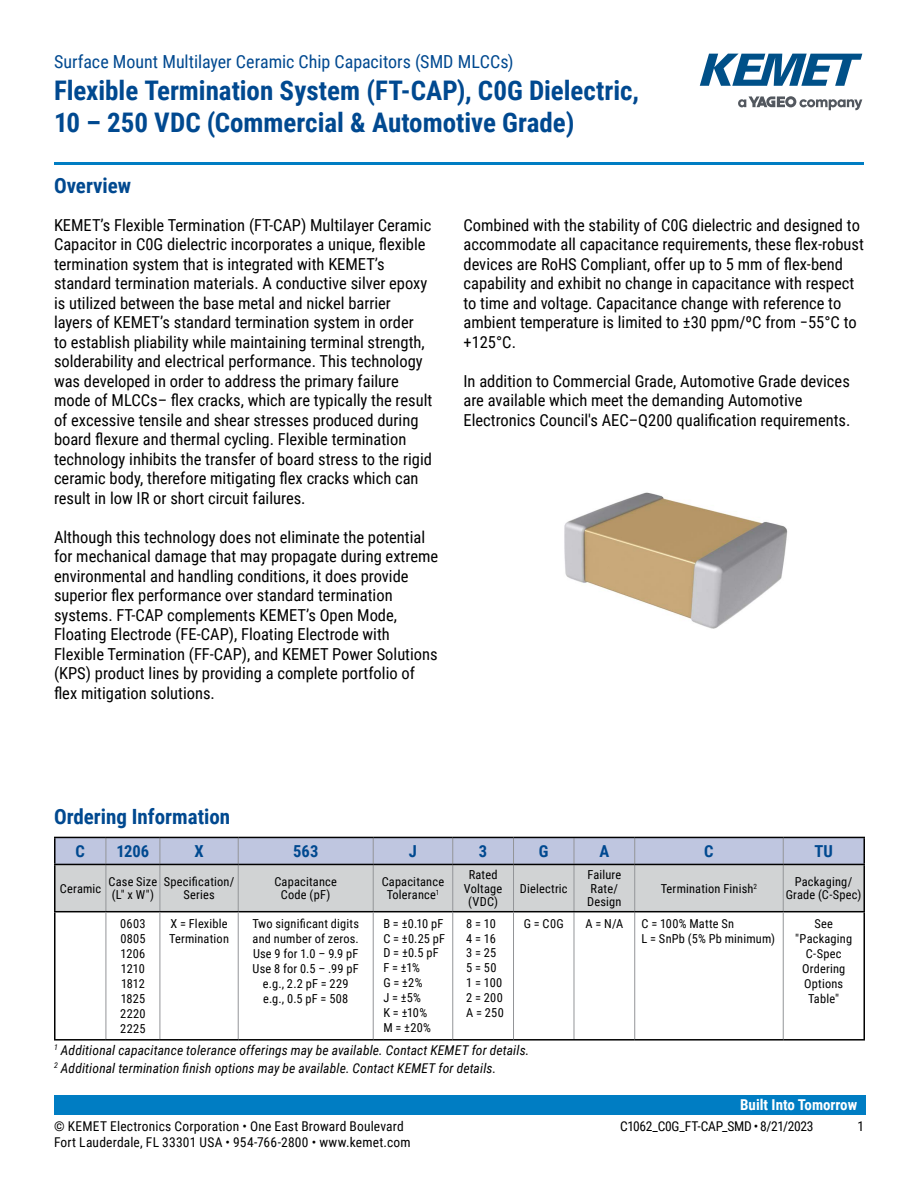
<style>
.page{position:relative;width:918px;height:1188px;background:#fff}
.page>*{position:absolute;margin:0;border:0;box-sizing:border-box;transform-origin:0 0}
.t1{font:700 27px/32.4px "Roboto Condensed";color:#004990}
.t2{font:700 21px "Roboto Condensed";color:#004990}
.t3{font:18px "Roboto Condensed";color:#004990}
.t4{font:16.5px/19.5px "Roboto Condensed";color:#000}
.t5{font:700 16.5px "Roboto Condensed";letter-spacing:.005em;color:#004990}
.t6{font:700 15px "Roboto Condensed";color:#fff}
.t7{font:italic 13.5px/18px "Roboto Condensed";letter-spacing:.01em;color:#000}
.t8{font:13.5px "Roboto Condensed";letter-spacing:.015em;color:#000}
.t9{font:13.5px "Roboto Condensed";letter-spacing:-.025em;color:#000}
.t10{font:12.3px/15px "Roboto Condensed";letter-spacing:.015em;color:#000;text-align:center}
</style>
<div class="page">
<svg style="left:738px;top:96px;width:124px;height:14px"></svg>
<svg style="left:700px;top:54px;width:162px;height:32px"></svg>
<hr style="left:54px;top:162px;width:810px;height:3px;background:#007dc3">
<div style="left:54px;top:1095px;width:811px;height:20px;background:#007dc3"></div>
<svg style="left:56px;top:838px;width:807px;height:73px;background:#c7cbd5"></svg>
<hr style="left:106px;top:865px;width:1px;height:46px;background:#939598">
<hr style="left:160px;top:865px;width:1px;height:46px;background:#939598">
<hr style="left:238px;top:865px;width:1px;height:46px;background:#939598">
<hr style="left:373px;top:865px;width:1px;height:46px;background:#939598">
<hr style="left:452px;top:865px;width:1px;height:46px;background:#939598">
<hr style="left:513px;top:865px;width:1px;height:46px;background:#939598">
<hr style="left:574px;top:865px;width:1px;height:46px;background:#939598">
<hr style="left:634px;top:865px;width:1px;height:46px;background:#939598">
<hr style="left:783px;top:865px;width:1px;height:46px;background:#939598">
<hr style="left:574px;top:912px;width:1px;height:127px;background:#939598">
<hr style="left:634px;top:912px;width:1px;height:127px;background:#939598">
<hr style="left:54px;top:865px;width:2px;height:46px;background:#000">
<hr style="left:863px;top:865px;width:2px;height:46px;background:#000">
<hr style="left:54px;top:837px;width:52px;height:1px;background:#000">
<hr style="left:54px;top:838px;width:2px;height:26px;background:#000">
<hr style="left:106px;top:837px;width:54px;height:1px;background:#000">
<hr style="left:160px;top:837px;width:78px;height:1px;background:#000">
<hr style="left:238px;top:837px;width:135px;height:1px;background:#000">
<hr style="left:373px;top:837px;width:80px;height:1px;background:#000">
<hr style="left:453px;top:837px;width:61px;height:1px;background:#000">
<hr style="left:514px;top:837px;width:60px;height:1px;background:#000">
<hr style="left:574px;top:837px;width:61px;height:1px;background:#000">
<hr style="left:635px;top:837px;width:148px;height:1px;background:#000">
<hr style="left:783px;top:837px;width:82px;height:1px;background:#000">
<hr style="left:863px;top:838px;width:2px;height:26px;background:#000">
<hr style="left:54px;top:864px;width:52px;height:1px;background:#000">
<hr style="left:106px;top:864px;width:54px;height:1px;background:#000">
<hr style="left:160px;top:864px;width:78px;height:1px;background:#000">
<hr style="left:238px;top:864px;width:135px;height:1px;background:#000">
<hr style="left:373px;top:864px;width:80px;height:1px;background:#000">
<hr style="left:453px;top:864px;width:61px;height:1px;background:#000">
<hr style="left:514px;top:864px;width:60px;height:1px;background:#000">
<hr style="left:574px;top:864px;width:61px;height:1px;background:#000">
<hr style="left:635px;top:864px;width:148px;height:1px;background:#000">
<hr style="left:783px;top:864px;width:82px;height:1px;background:#000">
<hr style="left:54px;top:911px;width:52px;height:1px;background:#000">
<hr style="left:54px;top:912px;width:2px;height:127px;background:#000">
<hr style="left:160px;top:911px;width:78px;height:1px;background:#000">
<hr style="left:54px;top:1039px;width:52px;height:2px;background:#000">
<hr style="left:160px;top:1039px;width:78px;height:2px;background:#000">
<hr style="left:514px;top:911px;width:60px;height:1px;background:#000">
<hr style="left:574px;top:911px;width:61px;height:1px;background:#000">
<hr style="left:635px;top:911px;width:148px;height:1px;background:#000">
<hr style="left:453px;top:1039px;width:61px;height:2px;background:#000">
<hr style="left:514px;top:1039px;width:60px;height:2px;background:#000">
<hr style="left:574px;top:1039px;width:61px;height:2px;background:#000">
<hr style="left:635px;top:1039px;width:148px;height:2px;background:#000">
<hr style="left:453px;top:911px;width:61px;height:1px;background:#000">
<hr style="left:513px;top:912px;width:1px;height:127px;background:#939598">
<hr style="left:106px;top:1039px;width:54px;height:2px;background:#000">
<hr style="left:238px;top:911px;width:135px;height:1px;background:#000">
<hr style="left:238px;top:1039px;width:135px;height:2px;background:#000">
<hr style="left:238px;top:912px;width:1px;height:127px;background:#939598">
<hr style="left:106px;top:911px;width:54px;height:1px;background:#000">
<hr style="left:106px;top:912px;width:1px;height:127px;background:#939598">
<hr style="left:160px;top:912px;width:1px;height:127px;background:#939598">
<hr style="left:373px;top:911px;width:80px;height:1px;background:#000">
<hr style="left:373px;top:1039px;width:80px;height:2px;background:#000">
<hr style="left:373px;top:912px;width:1px;height:127px;background:#939598">
<hr style="left:452px;top:912px;width:1px;height:127px;background:#939598">
<hr style="left:783px;top:911px;width:82px;height:1px;background:#000">
<hr style="left:863px;top:912px;width:2px;height:127px;background:#000">
<hr style="left:783px;top:1039px;width:82px;height:2px;background:#000">
<hr style="left:783px;top:912px;width:1px;height:127px;background:#939598">
<img style="left:564px;top:492px;width:224px;height:137px">
<p class="t3" style="left:54px;top:48px;width:461px">Surface Mount Multilayer Ceramic Chip Capacitors (SMD MLCCs)</p>
<h1 class="t1" style="left:54px;top:73px;width:587px">Flexible Termination System (FT-CAP), C0G Dielectric,<br>10 – 250 VDC (Commercial &amp; Automotive Grade)</h1>
<p class="t2" style="left:54px;top:171px;width:79px">Overview</p>
<p class="t4" style="left:54px;top:215px;width:380px">KEMET’s Flexible Termination (FT-CAP) Multilayer Ceramic Capacitor in C0G dielectric incorporates a unique, flexible termination system that is integrated with KEMET’s standard termination materials. A conductive silver epoxy is utilized between the base metal and nickel barrier layers of KEMET’s standard termination system in order<br>to establish pliability while maintaining terminal strength, solderability and electrical performance. This technology was developed in order to address the primary failure mode of MLCCs– flex cracks, which are typically the result of excessive tensile and shear stresses produced during board flexure and thermal cycling. Flexible termination technology inhibits the transfer of board stress to the rigid ceramic body, therefore mitigating flex cracks which can result in low IR or short circuit failures.</p>
<p class="t4" style="left:54px;top:527px;width:386px">Although this technology does not eliminate the potential for mechanical damage that may propagate during extreme environmental and handling conditions, it does provide superior flex performance over standard termination systems. FT-CAP complements KEMET’s Open Mode, Floating Electrode (FE-CAP), Floating Electrode with Flexible Termination (FF-CAP), and KEMET Power Solutions (KPS) product lines by providing a complete portfolio of flex mitigation solutions.</p>
<p class="t4" style="left:463px;top:215px;width:402px">Combined with the stability of C0G dielectric and designed to accommodate all capacitance requirements, these flex-robust devices are RoHS Compliant, offer up to 5 mm of flex-bend capability and exhibit no change in capacitance with respect to time and voltage. Capacitance change with reference to ambient temperature is limited to ±30 ppm/ºC from −55°C to +125°C.</p>
<p class="t4" style="left:463px;top:371px;width:388px">In addition to Commercial Grade, Automotive Grade devices are available which meet the demanding Automotive<br>Electronics Council's AEC–Q200 qualification requirements.</p>
<p class="t2" style="left:54px;top:801px;width:178px">Ordering Information</p>
<p class="t5" style="left:76px;top:840px;width:11px">C</p>
<p class="t5" style="left:117px;top:840px;width:34px">1206</p>
<p class="t5" style="left:194px;top:840px;width:11px">X</p>
<p class="t5" style="left:293px;top:840px;width:27px">563</p>
<p class="t5" style="left:409px;top:840px;width:10px">J</p>
<p class="t5" style="left:479px;top:840px;width:10px">3</p>
<p class="t5" style="left:539px;top:840px;width:11px">G</p>
<p class="t5" style="left:599px;top:840px;width:11px">A</p>
<p class="t5" style="left:704px;top:840px;width:11px">C</p>
<p class="t5" style="left:814px;top:840px;width:20px">TU</p>
<p class="t10" style="left:60px;top:880px;width:43px">Ceramic</p>
<p class="t10" style="left:109px;top:874px;width:50px;line-height:13.5px;text-align:left">Case Size (L" x W")</p>
<p class="t10" style="left:164px;top:874px;width:72px;line-height:13.5px">Specification/<br>Series</p>
<p class="t10" style="left:274px;top:874px;width:64px;line-height:13.5px">Capacitance<br>Code (pF)</p>
<p class="t10" style="left:382px;top:874px;width:64px;line-height:13.5px">Capacitance<br>Tolerance<sup>1</sup></p>
<p class="t10" style="left:464px;top:868px;width:40px;line-height:13.5px">Rated<br>Voltage (VDC)</p>
<p class="t10" style="left:587px;top:868px;width:36px;line-height:13.5px;text-align:left">Failure<br>Rate/<br>Design</p>
<p class="t10" style="left:661px;top:880px;width:98px">Termination Finish<sup>2</sup></p>
<p class="t10" style="left:786px;top:874px;width:77px;line-height:13.5px">Packaging/<br>Grade (C-Spec)</p>
<p class="t10" style="left:520px;top:880px;width:49px">Dielectric</p>
<p class="t10" style="left:120px;top:915px;width:27px;text-align:justify">0603<br>0805<br>1206<br>1210<br>1812<br>1825<br>2220<br>2225</p>
<p class="t10" style="left:169px;top:915px;width:61px;text-align:left">X = Flexible<br>Termination</p>
<p class="t10" style="left:252px;top:915px;width:108px">Two significant digits and number of zeros.<br>Use 9 for 1.0 – 9.9 pF<br>Use 8 for 0.5 – .99 pF e.g., 2.2 pF = 229 e.g., 0.5 pF = 508</p>
<p class="t10" style="left:383px;top:915px;width:63px;text-align:left">B = ±0.10 pF<br>C = ±0.25 pF<br>D = ±0.5 pF<br>F = ±1%<br>G = ±2%<br>J = ±5%<br>K = ±10%<br>M = ±20%</p>
<p class="t10" style="left:466px;top:915px;width:39px;text-align:left">8 = 10<br>4 = 16<br>3 = 25<br>5 = 50<br>1 = 100<br>2 = 200<br>A = 250</p>
<p class="t10" style="left:524px;top:915px;width:42px">G = C0G</p>
<p class="t10" style="left:585px;top:915px;width:39px">A = N/A</p>
<p class="t10" style="left:641px;top:915px;width:135px;text-align:left">C = 100% Matte Sn<br>L = SnPb (5% Pb minimum)</p>
<p class="t10" style="left:795px;top:915px;width:58px">See "Packaging<br>C-Spec<br>Ordering<br>Options<br>Table"</p>
<p class="t7" style="left:54px;top:1040px;width:477px"><sup>1</sup> Additional capacitance tolerance offerings may be available. Contact KEMET for details.<br><sup>2</sup> Additional termination finish options may be available. Contact KEMET for details.</p>
<p class="t6" style="left:740px;top:1094px;width:119px">Built Into Tomorrow</p>
<p class="t8" style="left:54px;top:1116px;width:351px">© KEMET Electronics Corporation • One East Broward Boulevard</p>
<p class="t9" style="left:620px;top:1116px;width:195px">C1062_C0G_FT-CAP_SMD • 8/21/2023</p>
<p class="t8" style="left:857px;top:1116px;width:8px">1</p>
<p class="t8" style="left:54px;top:1133px;width:358px">Fort Lauderdale, FL 33301 USA • 954-766-2800 • www.kemet.com</p>
</div>
